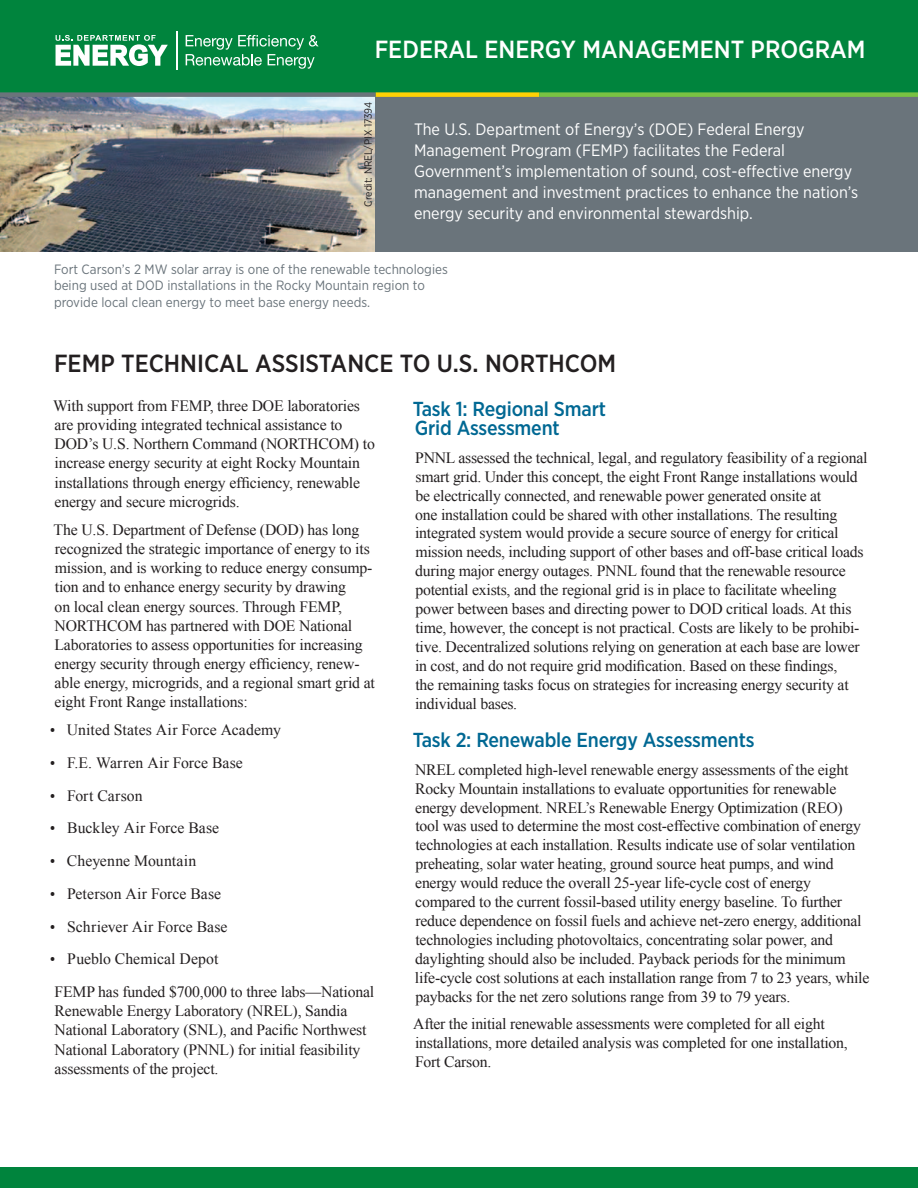
<style>
.page{position:relative;width:918px;height:1188px;background:#fff}
.page>*{position:absolute;margin:0;border:0;box-sizing:border-box;transform-origin:0 0}
.t1{font:500 24.75px "Gotham Narrow";color:#231f20}
.FEMP_header_title{font:500 24.75px "Gotham Narrow";color:#fff}
.text{font:500 20.25px/19.2px "Gotham Narrow";letter-spacing:-.01em;color:#006893}
.caption_big{font:16.5px/21px "Gotham Narrow";color:#fff}
.text-2{font:15.75px/18.9px "Times New Roman";letter-spacing:-.015em;color:#231f20}
.body_text_bullets{font:15.75px "Times New Roman";letter-spacing:.005em;color:#231f20}
.t2{font:13.5px/16.5px "Gotham Narrow";color:#6a747b}
.t3{font:10.5px "Gotham Narrow";letter-spacing:-.005em;color:#231f20}
.s1{font-family:"Gotham Narrow";font-weight:500;font-size:14.25px}
</style>
<div class="page">
<img style="left:0;top:97px;width:376px;height:154px">
<div style="left:376px;top:74px;width:542px;height:177px;background:#6a747b"></div>
<div style="left:0;top:1168px;width:918px;height:20px;background:#00843d"></div>
<div style="left:0;top:0;width:918px;height:95px;background:#00843d"></div>
<div style="left:0;top:92px;width:376px;height:5px;background:#6a747b"></div>
<div style="left:376px;top:92px;width:163px;height:5px;background:#fed105"></div>
<div style="left:539px;top:92px;width:379px;height:5px;background:#79c142"></div>
<svg style="left:56px;top:35px;width:112px;height:31px"></svg>
<hr style="left:176px;top:31px;width:1px;height:39px;background:#fff">
<svg style="left:186px;top:35px;width:133px;height:34px"></svg>
<p class="FEMP_header_title" style="left:375px;top:34px;width:492px">FEDERAL ENERGY MANAGEMENT PROGRAM</p>
<p class="t3" style="left:362px;top:207px;width:106px;rotate:-90deg">Credit: NREL/PIX 17394</p>
<p class="caption_big" style="left:414px;top:118px;width:446px">The U.S. Department of Energy’s (DOE) Federal Energy Management Program (FEMP) facilitates the Federal Government’s implementation of sound, cost-effective energy management and investment practices to enhance the nation’s energy security and environmental stewardship.</p>
<p class="t2" style="left:54px;top:261px;width:395px">Fort Carson’s 2 MW solar array is one of the renewable technologies being used at DOD installations in the Rocky Mountain region to provide local clean energy to meet base energy needs.</p>
<p class="t1" style="left:54px;top:347px;width:564px">FEMP TECHNICAL ASSISTANCE TO U.S. NORTHCOM</p>
<p class="text-2" style="left:53px;top:396px;width:323px">With support from FEMP, three DOE laboratories are providing integrated technical assistance to DOD’s U.S. Northern Command (NORTHCOM) to increase energy security at eight Rocky Mountain installations through energy efficiency, renewable energy and secure microgrids.</p>
<p class="text-2" style="left:54px;top:520px;width:323px">The U.S. Department of Defense (DOD) has long recognized the strategic importance of energy to its mission, and is working to reduce energy consump&shy;tion and to enhance energy security by drawing<br>on local clean energy sources. Through FEMP, NORTHCOM has partnered with DOE National Laboratories to assess opportunities for increasing energy security through energy efficiency, renew&shy;able energy, microgrids, and a regional smart grid at eight Front Range installations:</p>
<p class="body_text_bullets" style="left:50px;top:719px;width:233px"><span class="s1">•</span> United States Air Force Academy</p>
<p class="body_text_bullets" style="left:50px;top:752px;width:195px"><span class="s1">•</span> F.E. Warren Air Force Base</p>
<p class="body_text_bullets" style="left:50px;top:785px;width:95px"><span class="s1">•</span> Fort Carson</p>
<p class="body_text_bullets" style="left:50px;top:818px;width:171px"><span class="s1">•</span> Buckley Air Force Base</p>
<p class="body_text_bullets" style="left:50px;top:850px;width:148px"><span class="s1">•</span> Cheyenne Mountain</p>
<p class="body_text_bullets" style="left:50px;top:883px;width:173px"><span class="s1">•</span> Peterson Air Force Base</p>
<p class="body_text_bullets" style="left:50px;top:916px;width:179px"><span class="s1">•</span> Schriever Air Force Base</p>
<p class="body_text_bullets" style="left:50px;top:948px;width:170px"><span class="s1">•</span> Pueblo Chemical Depot</p>
<p class="text-2" style="left:54px;top:982px;width:321px">FEMP has funded $700,000 to three labs—National Renewable Energy Laboratory (NREL), Sandia National Laboratory (SNL), and Pacific Northwest National Laboratory (PNNL) for initial feasibility assessments of the project.</p>
<p class="text" style="left:413px;top:399px;width:195px">Task 1: Regional Smart<br>Grid Assessment</p>
<p class="text-2" style="left:415px;top:448px;width:454px">PNNL assessed the technical, legal, and regulatory feasibility of a regional smart grid. Under this concept, the eight Front Range installations would be electrically connected, and renewable power generated onsite at<br>one installation could be shared with other installations. The resulting integrated system would provide a secure source of energy for critical mission needs, including support of other bases and off-base critical loads during major energy outages. PNNL found that the renewable resource potential exists, and the regional grid is in place to facilitate wheeling power between bases and directing power to DOD critical loads. At this time, however, the concept is not practical. Costs are likely to be prohibi&shy;tive. Decentralized solutions relying on generation at each base are lower in cost, and do not require grid modification. Based on these findings,<br>the remaining tasks focus on strategies for increasing energy security at individual bases.</p>
<p class="text" style="left:413px;top:730px;width:343px">Task 2: Renewable Energy Assessments</p>
<p class="text-2" style="left:415px;top:760px;width:456px">NREL completed high-level renewable energy assessments of the eight Rocky Mountain installations to evaluate opportunities for renewable energy development. NREL’s Renewable Energy Optimization (REO) tool was used to determine the most cost-effective combination of energy technologies at each installation. Results indicate use of solar ventilation preheating, solar water heating, ground source heat pumps, and wind energy would reduce the overall 25-year life-cycle cost of energy compared to the current fossil-based utility energy baseline. To further reduce dependence on fossil fuels and achieve net-zero energy, additional technologies including photovoltaics, concentrating solar power, and daylighting should also be included. Payback periods for the minimum life-cycle cost solutions at each installation range from 7 to 23 years, while paybacks for the net zero solutions range from 39 to 79 years.</p>
<p class="text-2" style="left:413px;top:1014px;width:436px">After the initial renewable assessments were completed for all eight installations, more detailed analysis was completed for one installation,<br>Fort Carson.</p>
</div>
